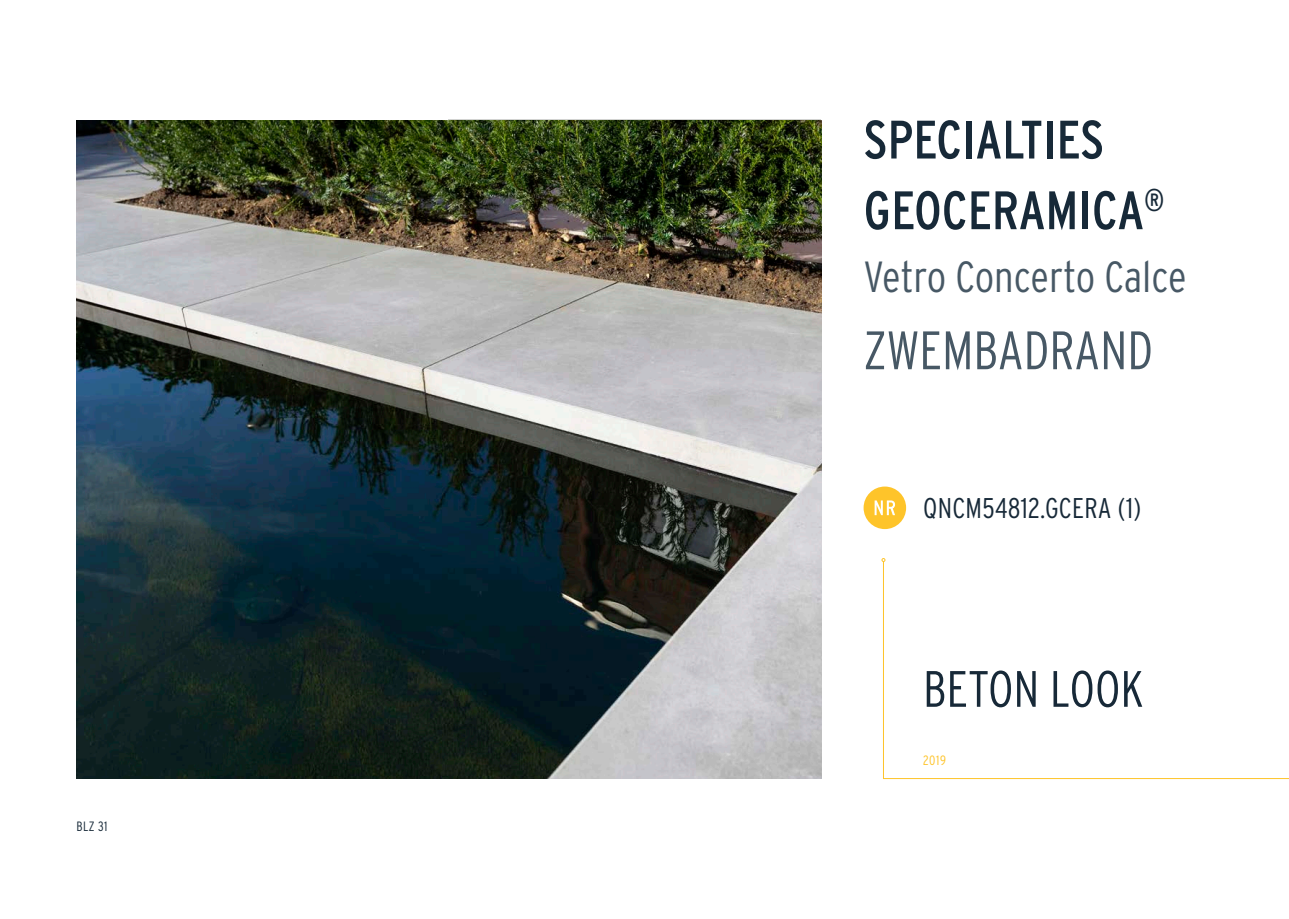
<style>
.page{position:relative;width:1289px;height:919px;background:#fff}
.page>*{position:absolute;margin:0;border:0;box-sizing:border-box;transform-origin:0 0}
.t1{font:condensed 54px "Interstate Plus";color:#172938}
.t2{font:300 condensed 54px "Interstate Plus";color:#475865}
.t3{font:300 condensed 51px "Interstate Plus";color:#172938}
.t4{font:300 condensed 43.5px "Interstate Plus";letter-spacing:-.005em;color:#475865}
.t5{font:300 condensed 28.5px "Interstate Plus";letter-spacing:.01em;color:#172938}
.t6{font:300 condensed 13.5px "Interstate Plus";color:#172938}
.t7{font:300 condensed 13.5px "Interstate Plus";color:#fec42a}
</style>
<div class="page">
<div style="left:863px;top:486px;width:43px;height:43px;background:#fec42a;border-radius:50%"></div>
<svg style="left:874px;top:500px;width:21px;height:15px"></svg>
<svg style="left:883px;top:560px;width:405px;height:219px"></svg>
<svg style="left:881px;top:558px;width:4px;height:4px"></svg>
<img style="left:77px;top:120px;width:744px;height:658px">
<p class="t6" style="left:77px;top:818px;width:32px">BLZ 31</p>
<p class="t1" style="left:863px;top:109px;width:242px">SPECIALTIES</p>
<p class="t1" style="left:863px;top:180px;width:302px">GEOCERAMICA<sup>®</sup></p>
<p class="t4" style="left:863px;top:252px;width:325px">Vetro Concerto Calce</p>
<p class="t2" style="left:863px;top:320px;width:291px">ZWEMBADRAND</p>
<p class="t5" style="left:923px;top:492px;width:219px">QNCM54812.GCERA (1)</p>
<p class="t3" style="left:923px;top:660px;width:222px">BETON LOOK</p>
<p class="t7" style="left:923px;top:753px;width:25px">2019</p>
</div>
